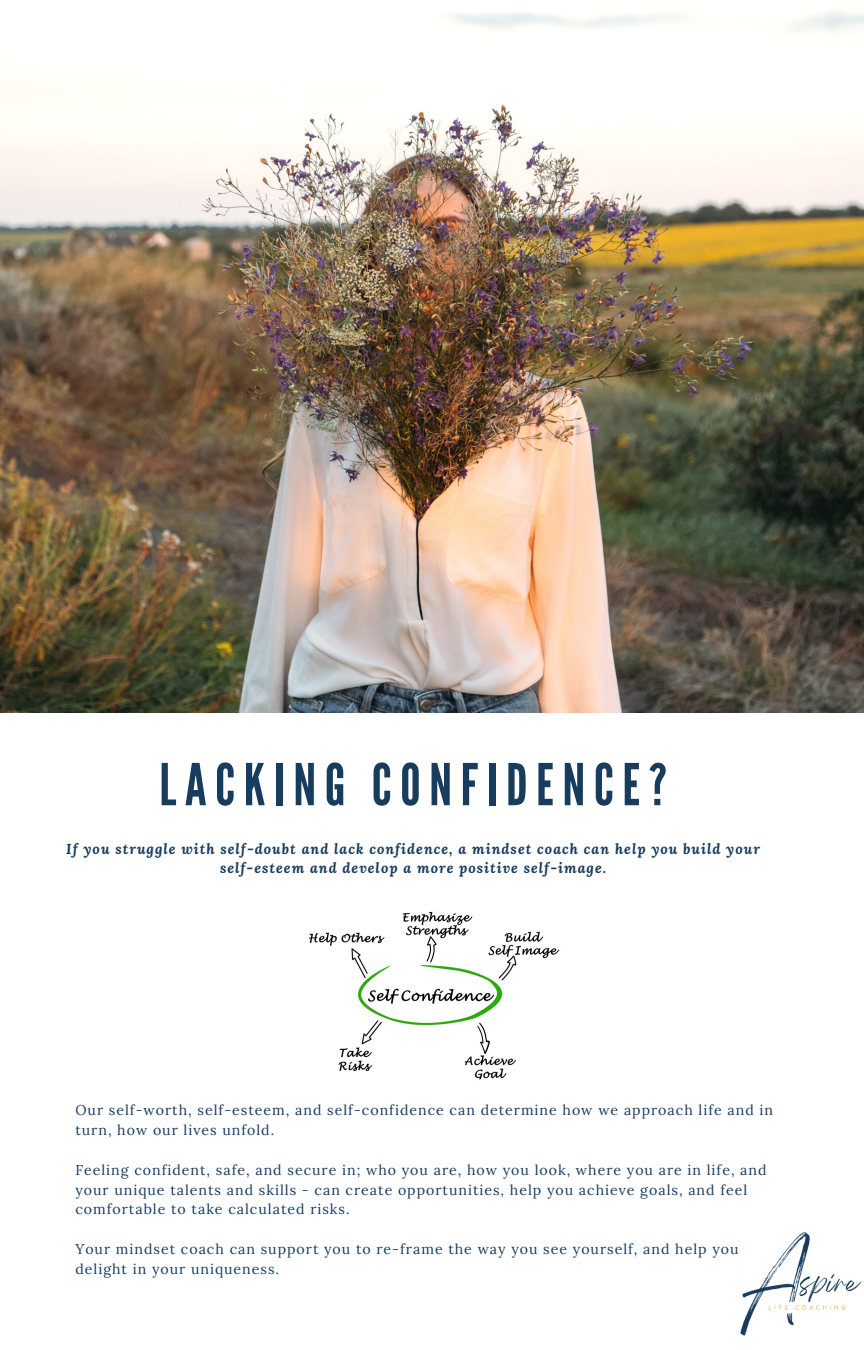
<style>
.page{position:relative;width:864px;height:1350px;background:#fff}
.page>*{position:absolute;margin:0;border:0;box-sizing:border-box;transform-origin:0 0}
.t1{font:57.6px "League Gothic";letter-spacing:.15em;color:#183c5e}
.t2{font:italic 700 14.4px/19.1px "Lora";letter-spacing:.07em;color:#183c5e;text-align:center}
.t3{font:14.17px/19.8px "Lora";letter-spacing:.07em;color:#183c5e}
</style>
<div class="page">
<img style="left:0;top:11px;width:864px;height:701px">
<img style="left:740px;top:1232px;width:122px;height:104px">
<img style="left:308px;top:911px;width:252px;height:169px">
<h1 class="t1" style="left:159px;top:751px;width:509px">LACKING CONFIDENCE?</h1>
<p class="t2" style="left:66px;top:839px;width:695px">If you struggle with self-doubt and lack confidence, a mindset coach can help you build your self-esteem and develop a more positive self-image.</p>
<p class="t3" style="left:75px;top:1100px;width:699px">Our self-worth, self-esteem, and self-confidence can determine how we approach life and in turn, how our lives unfold.</p>
<p class="t3" style="left:75px;top:1160px;width:693px">Feeling confident, safe, and secure in; who you are, how you look, where you are in life, and your unique talents and skills - can create opportunities, help you achieve goals, and feel comfortable to take calculated risks.</p>
<p class="t3" style="left:75px;top:1239px;width:665px">Your mindset coach can support you to re-frame the way you see yourself, and help you delight in your uniqueness.</p>
</div>
